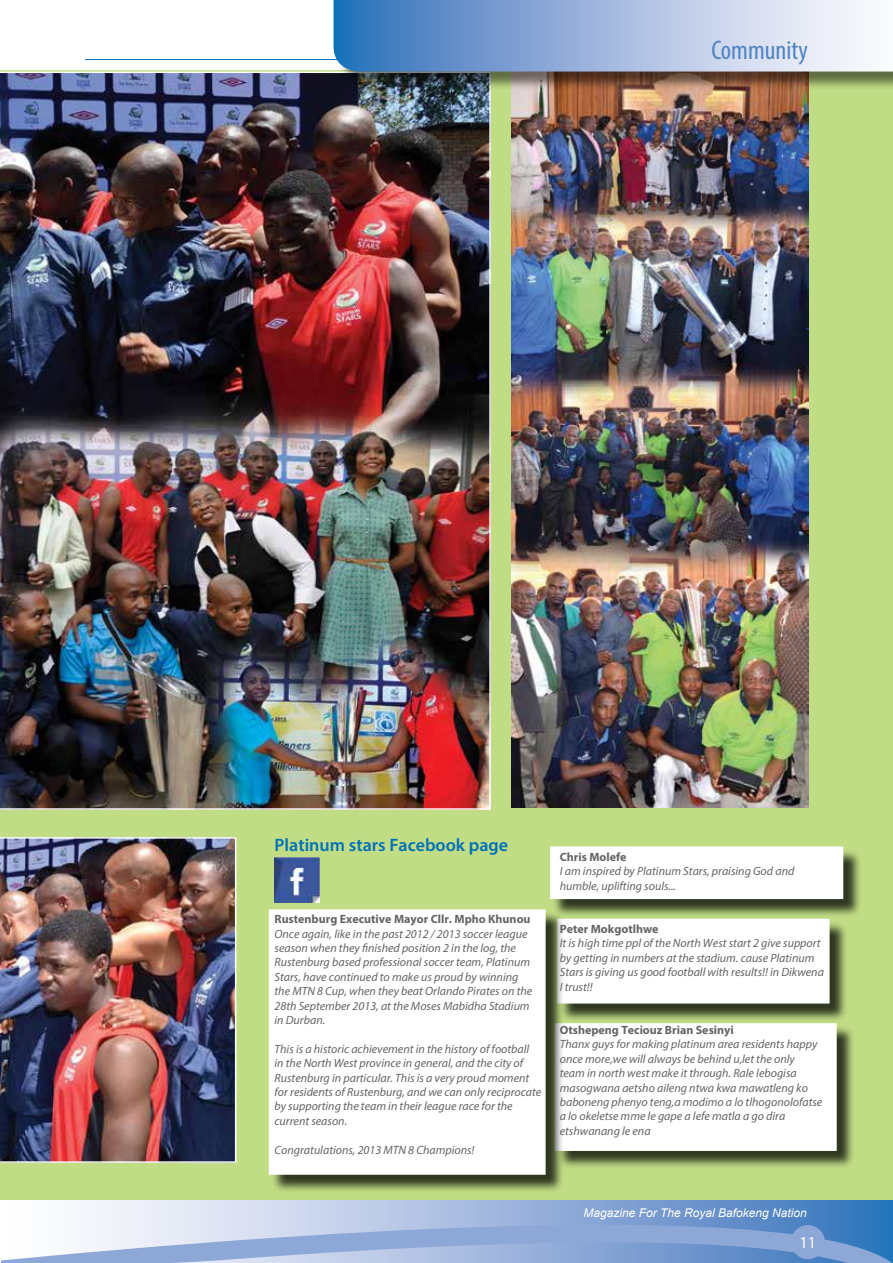
<style>
.page{position:relative;width:893px;height:1263px;background:#fff}
.page>*{position:absolute;margin:0;border:0;box-sizing:border-box;transform-origin:0 0}
.t1{font:condensed 27px "Myriad Pro";color:#5084c3}
.t2{font:600 18px "Myriad Pro";color:#0271b8}
.t3{font:16.5px "Myriad Pro";color:#fff}
.t4{font:italic 12px/14.4px "Myriad Pro";color:#646464}
.t5{font:700 12px "Myriad Pro";color:#646464}
.t6{font:italic 12px "Arial";color:#fff}
</style>
<div class="page">
<svg style="left:2px;top:1200px;width:891px;height:63px;background:#a1b9de"></svg>
<div style="left:791px;top:1225px;width:34px;height:34px;background:#8da8d7;border-radius:50%"></div>
<hr style="left:85px;top:59px;width:808px;height:1px;background:#0271b8">
<div style="left:0;top:71px;width:893px;height:1129px;background:#c0dc85"></div>
<img style="left:0;top:72px;width:491px;height:738px">
<img style="left:511px;top:90px;width:298px;height:717px">
<div style="left:336px;top:0;width:557px;height:90px;background:#000;opacity:.5"></div>
<svg style="left:334px;top:0;width:559px;height:72px;background:#9eb8dd"></svg>
<img style="left:0;top:837px;width:236px;height:326px">
<img style="left:275px;top:857px;width:45px;height:45px">
<div style="left:552px;top:849px;width:310px;height:69px;background:#000;opacity:.75"></div>
<div style="left:550px;top:846px;width:293px;height:53px;background:#fff;border:2px solid #fff"></div>
<div style="left:559px;top:921px;width:289px;height:101px;background:#000;opacity:.75"></div>
<div style="left:557px;top:919px;width:273px;height:84px;background:#fff"></div>
<div style="left:557px;top:1025px;width:298px;height:145px;background:#000;opacity:.75"></div>
<div style="left:555px;top:1023px;width:282px;height:128px;background:#fff;border:2px solid #fff"></div>
<div style="left:271px;top:912px;width:293px;height:281px;background:#000;opacity:.75"></div>
<div style="left:269px;top:909px;width:277px;height:266px;background:#fff;border:2px solid #fff"></div>
<h1 class="t1" style="left:711px;top:34px;width:98px">Community</h1>
<h2 class="t2" style="left:275px;top:834px;width:235px">Platinum stars Facebook page</h2>
<p class="t5" style="left:275px;top:911px;width:258px">Rustenburg Executive Mayor Cllr. Mpho Khunou</p>
<p class="t4" style="left:275px;top:926px;width:259px">Once again, like in the past 2012 / 2013 soccer league season when they finished position 2 in the log, the Rustenburg based professional soccer team, Platinum Stars, have continued to make us proud by winning the MTN 8 Cup, when they beat Orlando Pirates on the 28th September 2013, at the Moses Mabidha Stadium in Durban.</p>
<p class="t4" style="left:275px;top:1041px;width:268px">This is a historic achievement in the history of football in the North West province in general, and the city of Rustenburg in particular. This is a very proud moment for residents of Rustenburg, and we can only reciprocate by supporting the team in their league race for the current season.</p>
<p class="t4" style="left:275px;top:1142px;width:201px">Congratulations, 2013 MTN 8 Champions!</p>
<p class="t5" style="left:560px;top:849px;width:68px">Chris Molefe</p>
<p class="t4" style="left:560px;top:864px;width:236px">I am inspired by Platinum Stars, praising God and humble, uplifting souls...</p>
<p class="t5" style="left:560px;top:921px;width:100px">Peter Mokgotlhwe</p>
<p class="t4" style="left:560px;top:936px;width:266px">It is high time ppl of the North West start 2 give support by getting in numbers at the stadium. cause Platinum Stars is giving us good football with results!! in Dikwena I trust!!</p>
<p class="t5" style="left:560px;top:1022px;width:175px">Otshepeng Teciouz Brian Sesinyi</p>
<p class="t4" style="left:560px;top:1037px;width:264px">Thanx guys for making platinum area residents happy once more,we will always be behind u,let the only team in north west make it through. Rale lebogisa masogwana aetsho aileng ntwa kwa mawatleng ko baboneng phenyo teng,a modimo a lo tlhogonolofatse a lo okeletse mme le gape a lefe matla a go dira etshwanang le ena</p>
<p class="t6" style="left:583px;top:1205px;width:225px">Magazine For The Royal Bafokeng Nation</p>
<h3 class="t3" style="left:799px;top:1232px;width:18px">11</h3>
</div>
